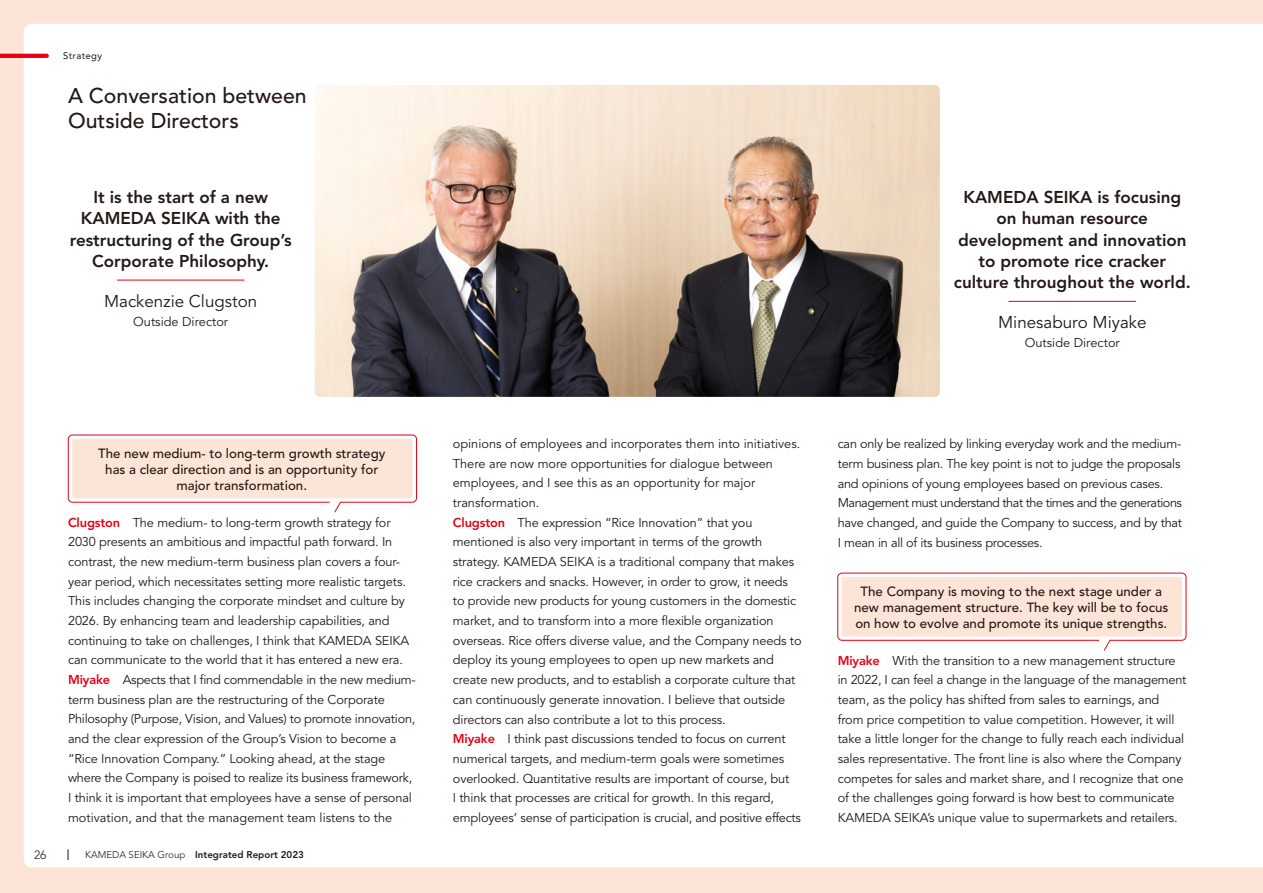
<style>
.page{position:relative;width:1263px;height:893px;background:#fce4d6}
.page>*{position:absolute;margin:0;border:0;box-sizing:border-box;transform-origin:0 0}
.t1{font:500 21.3px/25.5px "Avenir LT Std";color:#231916}
.t2{font:800 16.95px/21.3px "Avenir LT Std";color:#231916;text-align:center}
.t3{font:16.95px "Avenir LT Std";color:#231916}
.t4{font:500 13.35px/15.9px "Avenir LT Std";color:#231916;text-align:center}
.t5{font:12.75px/19.6px "Avenir LT Std";letter-spacing:-.01em;color:#231916}
.t6{font:300 12px "Avenir LT Std";color:#231916}
.t7{font:800 9.75px "Avenir LT Std";color:#231916}
.t8{font:9.6px "Avenir LT Std";letter-spacing:.04em;color:#231916}
.s1{font-weight:800;color:#e60013}
.s2{font-weight:300}
</style>
<div class="page">
<div style="left:24px;top:24px;width:1239px;height:844px;background:#fff"></div>
<img style="left:315px;top:85px;width:625px;height:312px">
<svg style="left:68px;top:435px;width:349px;height:68px;background:#fad1d3"></svg>
<div style="left:72px;top:439px;width:340px;height:59px;background:#fce4d6;border-radius:2px"></div>
<div style="left:837px;top:573px;width:349px;height:68px;background:linear-gradient(to right,#fff,#fff);border:1px solid #e60013;border-radius:4px"></div>
<div style="left:842px;top:577px;width:340px;height:59px;background:#fce4d6;border-radius:2px"></div>
<svg style="left:0;top:54px;width:49px;height:4px"></svg>
<hr style="left:117px;top:280px;width:127px;height:1px;background:#e60013">
<hr style="left:1008px;top:301px;width:128px;height:1px;background:#e60013">
<p class="t8" style="left:63px;top:50px;width:40px">Strategy</p>
<h1 class="t1" style="left:68px;top:83px;width:240px">A Conversation between<br>Outside Directors</h1>
<h2 class="t2" style="left:70px;top:187px;width:224px">It is the start of a new<br>KAMEDA SEIKA with the restructuring of the Group’s<br>Corporate Philosophy.</h2>
<h2 class="t3" style="left:104px;top:291px;width:155px">Mackenzie Clugston</h2>
<p class="t5" style="left:133px;top:312px;width:96px">Outside Director</p>
<p class="t4" style="left:98px;top:446px;width:289px">The new medium- to long-term growth strategy has a clear direction and is an opportunity for major transformation.</p>
<p class="t5" style="left:68px;top:513px;width:349px"><span class="s1">Clugston</span> The medium- to long-term growth strategy for 2030 presents an ambitious and impactful path forward. In contrast, the new medium-term business plan covers a four&shy;year period, which necessitates setting more realistic targets.<br>This includes changing the corporate mindset and culture by 2026. By enhancing team and leadership capabilities, and continuing to take on challenges, I think that KAMEDA SEIKA can communicate to the world that it has entered a new era.<br><span class="s1">Miyake</span> Aspects that I find commendable in the new medium&shy;term business plan are the restructuring of the Corporate Philosophy (Purpose, Vision, and Values) to promote innovation, and the clear expression of the Group’s Vision to become a “Rice Innovation Company.” Looking ahead, at the stage where the Company is poised to realize its business framework, I think it is important that employees have a sense of personal motivation, and that the management team listens to the</p>
<p class="t6" style="left:34px;top:847px;width:14px">26</p>
<p class="t7" style="left:85px;top:849px;width:220px"><span class="s2">KAMEDA SEIKA Group</span> Integrated Report 2023</p>
<h2 class="t2" style="left:954px;top:187px;width:238px">KAMEDA SEIKA is focusing on human resource development and innovation to promote rice cracker culture throughout the world.</h2>
<h2 class="t3" style="left:998px;top:312px;width:150px">Minesaburo Miyake</h2>
<p class="t5" style="left:1025px;top:333px;width:96px">Outside Director</p>
<p class="t5" style="left:453px;top:434px;width:350px">opinions of employees and incorporates them into initiatives.<br>There are now more opportunities for dialogue between employees, and I see this as an opportunity for major transformation.<br><span class="s1">Clugston</span> The expression “Rice Innovation” that you mentioned is also very important in terms of the growth strategy. KAMEDA SEIKA is a traditional company that makes rice crackers and snacks. However, in order to grow, it needs to provide new products for young customers in the domestic market, and to transform into a more flexible organization overseas. Rice offers diverse value, and the Company needs to deploy its young employees to open up new markets and create new products, and to establish a corporate culture that can continuously generate innovation. I believe that outside directors can also contribute a lot to this process.<br><span class="s1">Miyake</span> I think past discussions tended to focus on current numerical targets, and medium-term goals were sometimes overlooked. Quantitative results are important of course, but<br>I think that processes are critical for growth. In this regard, employees’ sense of participation is crucial, and positive effects</p>
<p class="t5" style="left:838px;top:434px;width:346px">can only be realized by linking everyday work and the medium&shy;term business plan. The key point is not to judge the proposals and opinions of young employees based on previous cases.<br>Management must understand that the times and the generations have changed, and guide the Company to success, and by that I mean in all of its business processes.</p>
<p class="t4" style="left:854px;top:584px;width:316px">The Company is moving to the next stage under a new management structure. The key will be to focus on how to evolve and promote its unique strengths.</p>
<p class="t5" style="left:838px;top:651px;width:350px"><span class="s1">Miyake</span> With the transition to a new management structure in 2022, I can feel a change in the language of the management team, as the policy has shifted from sales to earnings, and from price competition to value competition. However, it will take a little longer for the change to fully reach each individual sales representative. The front line is also where the Company competes for sales and market share, and I recognize that one of the challenges going forward is how best to communicate KAMEDA SEIKA’s unique value to supermarkets and retailers.</p>
</div>
